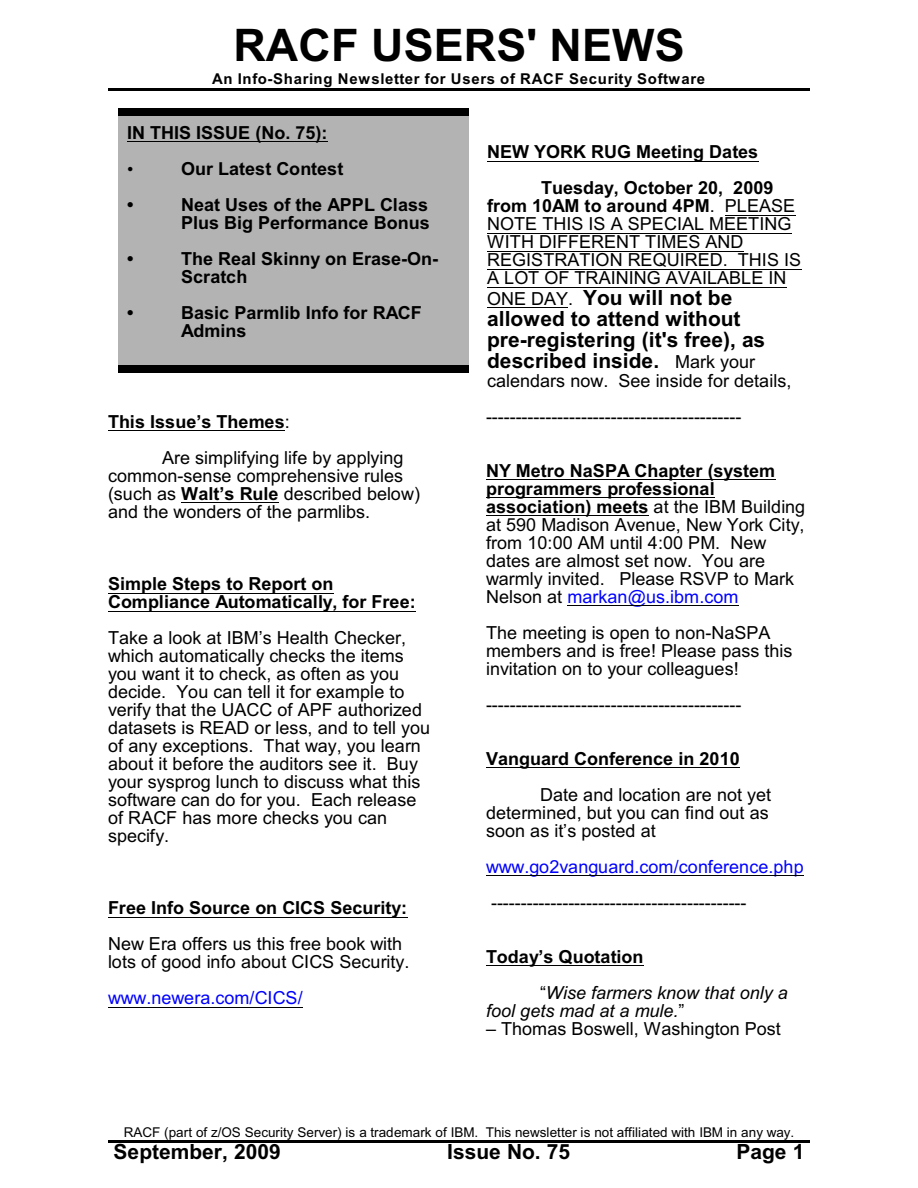
<style>
.page{position:relative;width:918px;height:1188px;background:#fff}
.page>*{position:absolute;margin:0;border:0;box-sizing:border-box;transform-origin:0 0}
.t1{font:700 44.85px "Arial";color:#000}
.t2{font:700 21px/21px "Arial";letter-spacing:.005em;color:#000}
.t3{font:18px/18px "Arial";color:#000}
.t4{font:700 18px/18px "Arial";color:#000}
.t5{font:italic 18px/36px "Arial";color:#000}
.t6{font:18px "Arial";letter-spacing:.005em;color:#00f}
.t7{font:18px "Times New Roman";color:#000}
.t8{font:700 15px "Arial";letter-spacing:.045em;color:#000}
.t9{font:13.5px "Arial";letter-spacing:-.005em;color:#000}
.s1{font-weight:700}
.s2{font-weight:400;font-size:18px}
.s3{color:#00f}
.s4{font-weight:700;font-style:normal}
.s5{font-style:normal}
</style>
<div class="page">
<hr style="left:108px;top:88px;width:702px;height:3px;background:#000">
<hr style="left:108px;top:1140px;width:702px;height:3px;background:#000">
<hr style="left:108px;top:431px;width:177px;height:1px;background:#000">
<hr style="left:181px;top:503px;width:98px;height:1px;background:#000">
<hr style="left:108px;top:593px;width:225px;height:1px;background:#000">
<hr style="left:108px;top:611px;width:308px;height:1px;background:#000">
<hr style="left:108px;top:917px;width:299px;height:1px;background:#000">
<hr style="left:108px;top:1007px;width:195px;height:1px;background:#000">
<hr style="left:487px;top:161px;width:271px;height:1px;background:#000">
<hr style="left:725px;top:215px;width:70px;height:1px;background:#000">
<hr style="left:487px;top:233px;width:304px;height:1px;background:#000">
<hr style="left:487px;top:251px;width:257px;height:1px;background:#000">
<hr style="left:487px;top:269px;width:314px;height:1px;background:#000">
<hr style="left:487px;top:287px;width:299px;height:1px;background:#000">
<hr style="left:487px;top:307px;width:81px;height:1px;background:#000">
<hr style="left:486px;top:479px;width:289px;height:1px;background:#000">
<hr style="left:486px;top:497px;width:229px;height:1px;background:#000">
<hr style="left:486px;top:515px;width:163px;height:1px;background:#000">
<hr style="left:567px;top:605px;width:172px;height:1px;background:#000">
<hr style="left:486px;top:767px;width:254px;height:1px;background:#000">
<hr style="left:486px;top:875px;width:318px;height:1px;background:#000">
<hr style="left:486px;top:965px;width:158px;height:1px;background:#000">
<div style="left:118px;top:109px;width:351px;height:263px;background:#b3b3b3"></div>
<hr style="left:127px;top:141px;width:201px;height:1px;background:#000">
<div style="left:118px;top:109px;width:351px;height:7px;background:#000"></div>
<div style="left:118px;top:365px;width:351px;height:7px;background:#000"></div>
<h1 class="t1" style="left:233px;top:28px;width:453px">RACF USERS' NEWS</h1>
<p class="t8" style="left:212px;top:73px;width:494px">An Info-Sharing Newsletter for Users of RACF Security Software</p>
<p class="t4" style="left:127px;top:125px;width:202px">IN THIS ISSUE (No. 75):</p>
<p class="t7" style="left:127px;top:162px;width:8px">•</p>
<p class="t4" style="left:181px;top:161px;width:164px">Our Latest Contest</p>
<p class="t4" style="left:127px;top:197px;width:8px">•</p>
<p class="t4" style="left:181px;top:197px;width:250px">Neat Uses of the APPL Class<br>Plus Big Performance Bonus</p>
<p class="t4" style="left:127px;top:251px;width:8px">•</p>
<p class="t4" style="left:181px;top:251px;width:259px">The Real Skinny on Erase-On-<br>Scratch</p>
<p class="t4" style="left:127px;top:305px;width:8px">•</p>
<p class="t4" style="left:181px;top:305px;width:242px">Basic Parmlib Info for RACF<br>Admins</p>
<p class="t3" style="left:162px;top:406px;width:243px;line-height:36px;text-indent:-54px"><span class="s1">This Issue’s Themes</span>:<br>Are simplifying life by applying</p>
<p class="t3" style="left:108px;top:469px;width:314px">common-sense comprehensive rules (such as <span class="s1">Walt’s Rule</span> described below) and the wonders of the parmlibs.</p>
<p class="t4" style="left:108px;top:577px;width:309px">Simple Steps to Report on<br>Compliance Automatically, for Free:</p>
<p class="t3" style="left:108px;top:631px;width:324px">Take a look at IBM’s Health Checker, which automatically checks the items you want it to check, as often as you decide. You can tell it for example to verify that the UACC of APF authorized datasets is READ or less, and to tell you of any exceptions. That way, you learn about it before the auditors see it. Buy your sysprog lunch to discuss what this software can do for you. Each release of RACF has more checks you can specify.</p>
<p class="t4" style="left:108px;top:901px;width:301px">Free Info Source on CICS Security:</p>
<p class="t3" style="left:108px;top:937px;width:303px">New Era offers us this free book with lots of good info about CICS Security.</p>
<p class="t6" style="left:108px;top:991px;width:196px">www.newera.com/CICS/</p>
<p class="t4" style="left:541px;top:136px;width:234px;line-height:36px;text-indent:-54px">NEW YORK RUG Meeting Dates<br>Tuesday, October 20, 2009</p>
<p class="t3" style="left:487px;top:199px;width:316px"><span class="s1">from 10AM to around 4PM</span>. PLEASE<br>NOTE THIS IS A SPECIAL MEETING<br>WITH DIFFERENT TIMES AND<br>REGISTRATION REQUIRED. THIS IS<br>A LOT OF TRAINING AVAILABLE IN</p>
<p class="t2" style="left:487px;top:289px;width:280px"><span class="s2">ONE DAY.</span> You will not be allowed to attend without pre-registering (it's free), as described inside. <span class="s2">Mark your</span></p>
<p class="t3" style="left:486px;top:364px;width:307px;line-height:36px">calendars now. See inside for details, -------------------------------------------</p>
<p class="t3" style="left:486px;top:463px;width:321px"><span class="s1">NY Metro NaSPA Chapter (system programmers professional association) meets</span> at the IBM Building at 590 Madison Avenue, New York City, from 10:00 AM until 4:00 PM. New dates are almost set now. You are warmly invited. Please RSVP to Mark<br>Nelson at <span class="s3">markan@us.ibm.com</span></p>
<p class="t3" style="left:486px;top:625px;width:308px">The meeting is open to non-NaSPA members and is free! Please pass this invitation on to your colleagues!</p>
<p class="t3" style="left:486px;top:697px;width:257px">-------------------------------------------</p>
<p class="t4" style="left:486px;top:751px;width:255px">Vanguard Conference in 2010</p>
<p class="t3" style="left:486px;top:787px;width:287px;text-indent:54px">Date and location are not yet determined, but you can find out as soon as it’s posted at</p>
<p class="t6" style="left:486px;top:860px;width:319px">www.go2vanguard.com/conference.php</p>
<p class="t3" style="left:491px;top:895px;width:257px">-------------------------------------------</p>
<p class="t5" style="left:540px;top:940px;width:249px;text-indent:-54px"><span class="s4">Today’s Quotation<br></span><span class="s5">“</span>Wise farmers know that only a</p>
<p class="t5" style="left:486px;top:994px;width:200px">fool gets mad at a mule.<span class="s5">”</span></p>
<p class="t3" style="left:486px;top:1021px;width:296px">– Thomas Boswell, Washington Post</p>
<p class="t9" style="left:124px;top:1127px;width:672px">RACF (part of z/OS Security Server) is a trademark of IBM. This newsletter is not affiliated with IBM in any way.</p>
<p class="t2" style="left:114px;top:1143px;width:169px">September, 2009</p>
<p class="t2" style="left:447px;top:1143px;width:124px">Issue No. 75</p>
<p class="t2" style="left:736px;top:1143px;width:69px">Page 1</p>
</div>
